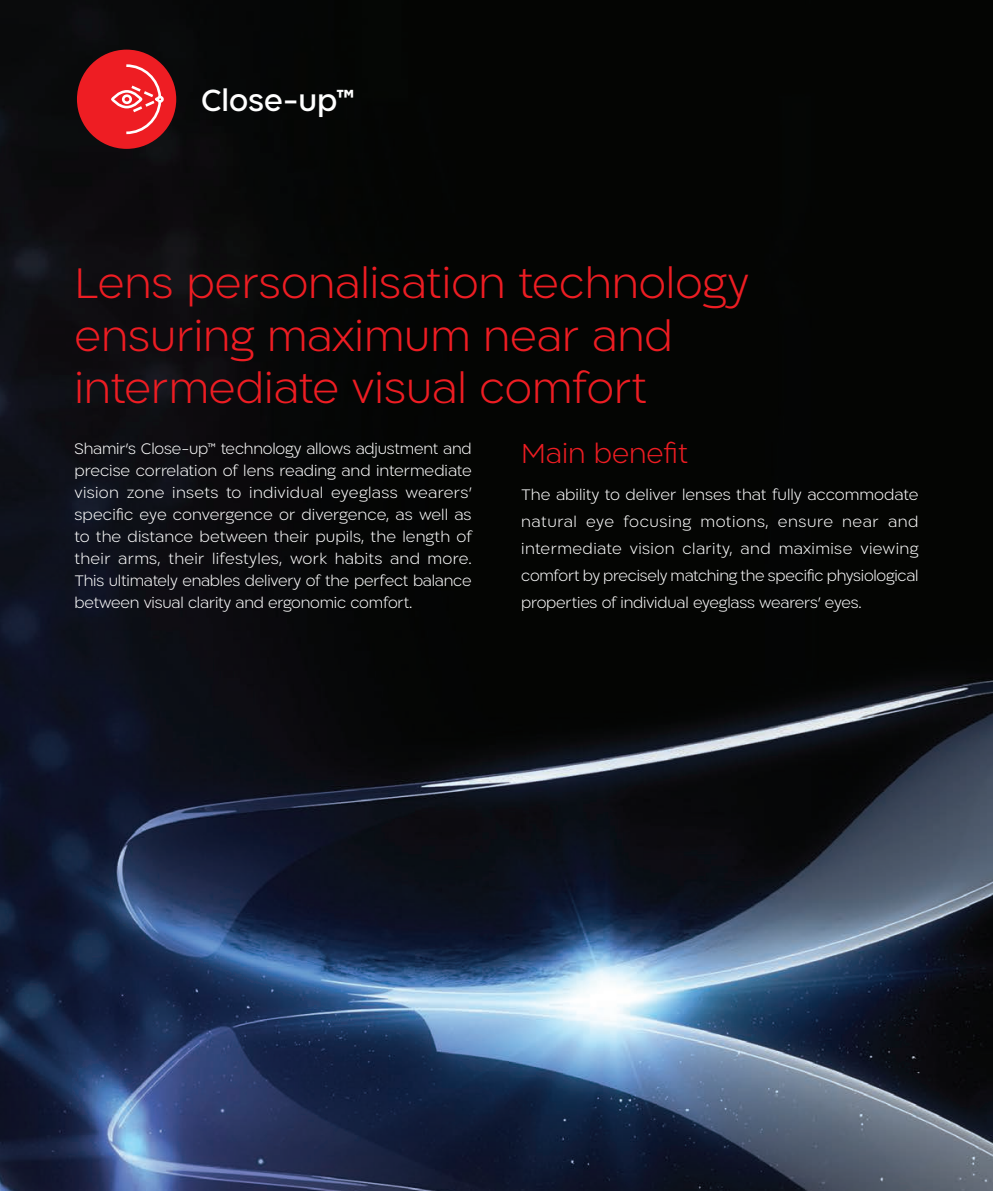
<style>
.page{position:relative;width:993px;height:1191px;background:#fff}
.page>*{position:absolute;margin:0;border:0;box-sizing:border-box;transform-origin:0 0}
.t1{font:300 49px/52.5px "Ploni DL1.1 AAA";color:#ee1d23}
.t2{font:500 35px "Ploni DL1.1 AAA";color:#fff}
.t3{font:300 31.5px "Ploni DL1.1 AAA";color:#ee1d23}
.t4{font:300 17.5px/21.9px "Ploni DL1.1 AAA";letter-spacing:-.01em;color:#fff;text-align:justify}
</style>
<div class="page">
<img style="left:0;top:0;width:992px;height:1191px">
<div style="left:77px;top:50px;width:99px;height:99px;background:#ee1d23;border-radius:50%"></div>
<svg style="left:111px;top:63px;width:54px;height:72px"></svg>
<h2 class="t2" style="left:201px;top:79px;width:155px">Close-up™</h2>
<h1 class="t1" style="left:74px;top:258px;width:676px">Lens personalisation technology ensuring maximum near and intermediate visual comfort</h1>
<p class="t4" style="left:74px;top:438px;width:398px">Shamir’s Close-up™ technology allows adjustment and precise correlation of lens reading and intermediate vision zone insets to individual eyeglass wearers’ specific eye convergence or divergence, as well as to the distance between their pupils, the length of their arms, their lifestyles, work habits and more.<br>This ultimately enables delivery of the perfect balance between visual clarity and ergonomic comfort.</p>
<h3 class="t3" style="left:521px;top:437px;width:168px">Main benefit</h3>
<p class="t4" style="left:521px;top:482px;width:398px;line-height:26.8px">The ability to deliver lenses that fully accommodate natural eye focusing motions, ensure near and intermediate vision clarity, and maximise viewing comfort by precisely matching the specific physiological properties of individual eyeglass wearers’ eyes.</p>
</div>
